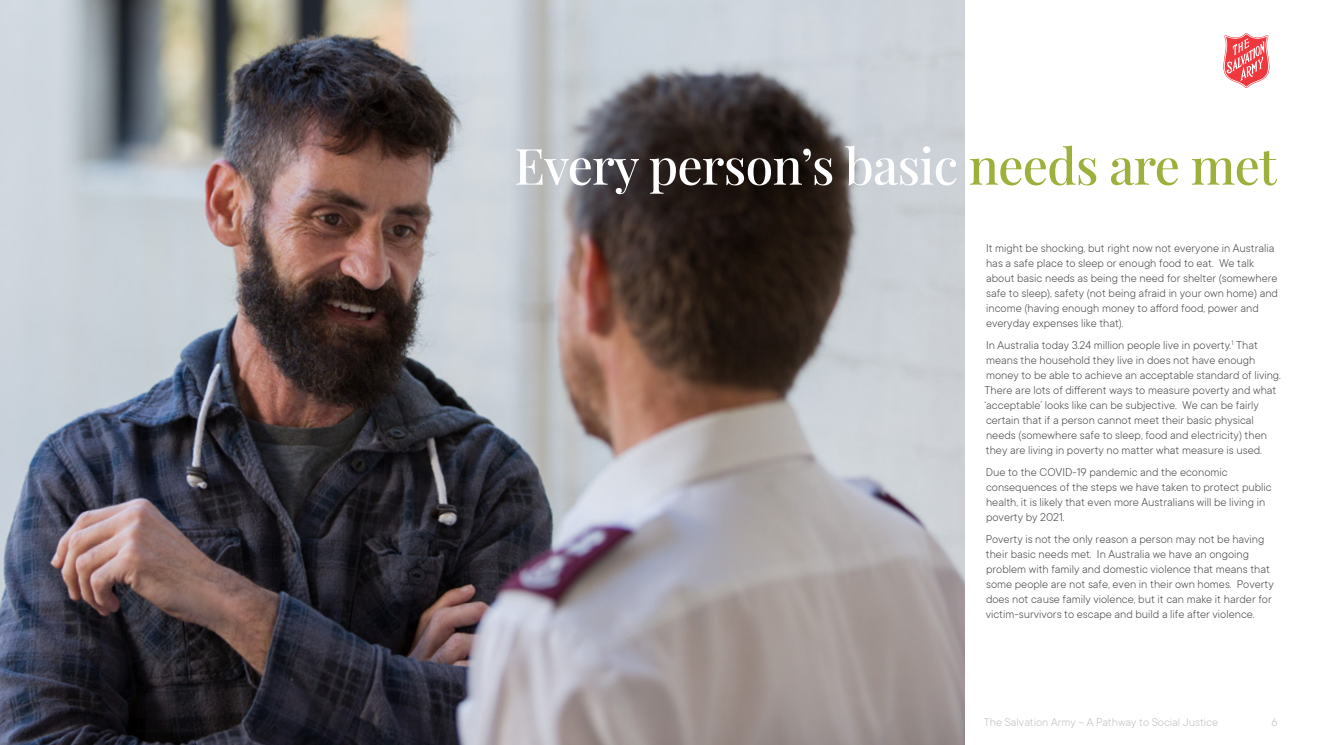
<style>
.page{position:relative;width:1319px;height:745px;background:#fff}
.page>*{position:absolute;margin:0;border:0;box-sizing:border-box;transform-origin:0 0}
.t1{font:500 50px "Playfair Display";letter-spacing:-.015em;color:#fff}
.t2{font:300 12.5px/15px "TT Commons";color:#414042}
.t3{font:300 12.5px "TT Commons";color:#bcbec0}
.s1{color:#9cb03b}
</style>
<div class="page">
<img style="left:0;top:0;width:964px;height:744px">
<svg style="left:1223px;top:33px;width:46px;height:55px"></svg>
<h1 class="t1" style="left:514px;top:127px;width:764px">Every person’s basic <span class="s1">needs are met</span></h1>
<p class="t2" style="left:985px;top:240px;width:293px">It might be shocking, but right now not everyone in Australia has a safe place to sleep or enough food to eat. We talk about basic needs as being the need for shelter (somewhere safe to sleep), safety (not being afraid in your own home) and income (having enough money to afford food, power and everyday expenses like that).</p>
<p class="t2" style="left:984px;top:337px;width:298px">In Australia today 3.24 million people live in poverty.<sup>1</sup> That means the household they live in does not have enough money to be able to achieve an acceptable standard of living.<br>There are lots of different ways to measure poverty and what ‘acceptable’ looks like can be subjective. We can be fairly certain that if a person cannot meet their basic physical needs (somewhere safe to sleep, food and electricity) then they are living in poverty no matter what measure is used.</p>
<p class="t2" style="left:985px;top:464px;width:287px">Due to the COVID-19 pandemic and the economic consequences of the steps we have taken to protect public health, it is likely that even more Australians will be living in poverty by 2021.</p>
<p class="t2" style="left:985px;top:531px;width:289px">Poverty is not the only reason a person may not be having their basic needs met. In Australia we have an ongoing problem with family and domestic violence that means that some people are not safe, even in their own homes. Poverty does not cause family violence, but it can make it harder for victim-survivors to escape and build a life after violence.</p>
<p class="t3" style="left:983px;top:714px;width:236px">The Salvation Army – A Pathway to Social Justice</p>
<p class="t3" style="left:1270px;top:714px;width:8px">6</p>
</div>
